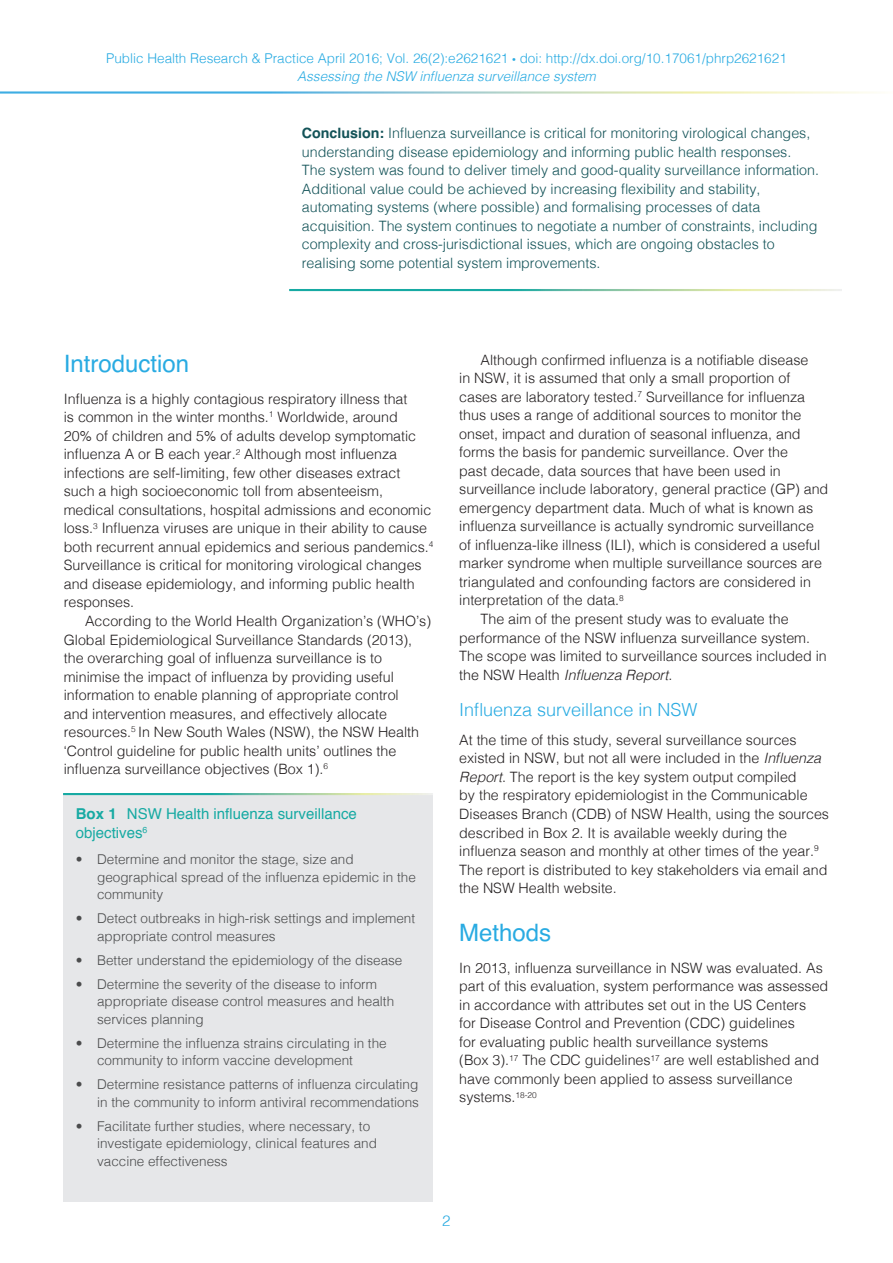
<style>
.page{position:relative;width:893px;height:1263px;background:#fff}
.page>*{position:absolute;margin:0;border:0;box-sizing:border-box;transform-origin:0 0}
.Heading_2{font:24px "Helvetica 3";color:#29abe2}
.Heading_3{font:300 18px "Helvetica";color:#29abe2}
.BoxName{font:15px/19.5px "Helvetica 2";color:#17aaa3}
.t1{font:300 15px "Helvetica";color:#29abe2}
.NormalFirstPara{font:300 14.25px/18.6px "Helvetica";color:#231f20}
.AbstractText{font:300 14.25px/18.6px "Helvetica";color:#135358}
.t2{font:300 13.5px/17.5px "Helvetica";color:#4b4c4d}
.t3{font:300 13.5px/17.5px "Helvetica";color:#29abe2;text-align:center}
.s1{font-family:"Myriad Pro";font-weight:400}
.s2{font-style:italic}
.s3{font-family:"Helvetica Bold 2";font-weight:400}
.s4{font-family:"Helvetica Light 2";font-weight:400}
.s5{font-family:"Helvetica Bold 2"}
</style>
<div class="page">
<div style="left:63px;top:794px;width:370px;height:408px;background:#e6e7e9"></div>
<hr style="left:63px;top:793px;width:370px;height:2px;background:#fff">
<p class="t3" style="left:106px;top:49px;width:682px">Public Health Research &amp; Practice April 2016; Vol. 26(2):e2621621 <span class="s1">•</span> doi: http://dx.doi.org/10.17061/phrp2621621<br><span class="s2">Assessing the NSW influenza surveillance system</span></p>
<p class="AbstractText" style="left:302px;top:123px;width:519px"><span class="s3">Conclusion:</span> Influenza surveillance is critical for monitoring virological changes, understanding disease epidemiology and informing public health responses.<br>The system was found to deliver timely and good-quality surveillance information.<br>Additional value could be achieved by increasing flexibility and stability, automating systems (where possible) and formalising processes of data acquisition. The system continues to negotiate a number of constraints, including complexity and cross-jurisdictional issues, which are ongoing obstacles to realising some potential system improvements.</p>
<h2 class="Heading_2" style="left:64px;top:345px;width:127px">Introduction</h2>
<p class="NormalFirstPara" style="left:64px;top:388px;width:371px">Influenza is a highly contagious respiratory illness that<br>is common in the winter months.<sup>1</sup> Worldwide, around<br>20% of children and 5% of adults develop symptomatic influenza A or B each year.<sup>2</sup> Although most influenza infections are self-limiting, few other diseases extract such a high socioeconomic toll from absenteeism, medical consultations, hospital admissions and economic loss.<sup>3</sup> Influenza viruses are unique in their ability to cause both recurrent annual epidemics and serious pandemics.<sup>4<br></sup>Surveillance is critical for monitoring virological changes and disease epidemiology, and informing public health responses.</p>
<p class="NormalFirstPara" style="left:64px;top:611px;width:369px;text-indent:21px">According to the World Health Organization’s (WHO’s)<br>Global Epidemiological Surveillance Standards (2013), the overarching goal of influenza surveillance is to minimise the impact of influenza by providing useful information to enable planning of appropriate control<br>and intervention measures, and effectively allocate resources.<sup>5</sup> <span class="s4">In New South Wales (NSW), the NSW Health </span>‘Control guideline for public health units’ outlines the influenza surveillance objectives (Box 1).<sup>6</sup></p>
<p class="BoxName" style="left:76px;top:804px;width:283px"><span class="s5">Box 1</span> NSW Health influenza surveillance objectives<sup>6</sup></p>
<p class="t2" style="left:97px;top:849px;width:320px;text-indent:-21px"><span class="s4">•</span> Determine and monitor the stage, size and geographical spread of the influenza epidemic in the community</p>
<p class="t2" style="left:97px;top:908px;width:320px;text-indent:-21px"><span class="s4">•</span> Detect outbreaks in high-risk settings and implement appropriate control measures</p>
<p class="t2" style="left:76px;top:950px;width:328px"><span class="s4">•</span> Better understand the epidemiology of the disease</p>
<p class="t2" style="left:97px;top:974px;width:299px;text-indent:-21px"><span class="s4">•</span> Determine the severity of the disease to inform appropriate disease control measures and health services planning</p>
<p class="t2" style="left:97px;top:1033px;width:291px;text-indent:-21px"><span class="s4">•</span> Determine the influenza strains circulating in the community to inform vaccine development</p>
<p class="t2" style="left:76px;top:1074px;width:345px;text-align:right"><span class="s4">•</span> Determine resistance patterns of influenza circulating in the community to inform antiviral recommendations</p>
<p class="t2" style="left:97px;top:1116px;width:281px;text-indent:-21px"><span class="s4">•</span> Facilitate further studies, where necessary, to investigate epidemiology, clinical features and vaccine effectiveness</p>
<p class="NormalFirstPara" style="left:459px;top:349px;width:371px;text-indent:21px">Although confirmed influenza is a notifiable disease<br>in NSW, it is assumed that only a small proportion of cases are laboratory tested.<sup>7</sup> Surveillance for influenza thus uses a range of additional sources to monitor the onset, impact and duration of seasonal influenza, and forms the basis for pandemic surveillance. Over the<br>past decade, data sources that have been used in surveillance include laboratory, general practice (GP) and emergency department data. Much of what is known as influenza surveillance is actually syndromic surveillance of influenza-like illness (ILI), which is considered a useful marker syndrome when multiple surveillance sources are triangulated and confounding factors are considered in interpretation of the data.<sup>8</sup></p>
<p class="NormalFirstPara" style="left:459px;top:609px;width:369px;text-indent:21px">The aim of the present study was to evaluate the performance of the NSW influenza surveillance system.<br>The scope was limited to surveillance sources included in <span class="s4">the NSW Health</span> <span class="s2">Influenza Report</span>.</p>
<h3 class="Heading_3" style="left:459px;top:694px;width:240px">Influenza surveillance in NSW</h3>
<p class="NormalFirstPara" style="left:459px;top:729px;width:371px">At the time of this study, several surveillance sources existed in NSW, but not all were included in the <span class="s2">Influenza Report</span>. The report is the key system output compiled<br>by the respiratory epidemiologist in the Communicable Diseases Branch (CDB) of NSW Health, using the sources described in Box 2. It is available weekly during the influenza season and monthly at other times of the year.<sup>9<br></sup>The report is distributed to key stakeholders via email and the NSW Health website.</p>
<h2 class="Heading_2" style="left:459px;top:914px;width:94px">Methods</h2>
<p class="NormalFirstPara" style="left:459px;top:957px;width:371px">In 2013, influenza surveillance in NSW was evaluated. As part of this evaluation, system performance was assessed in accordance with attributes set out in the US Centers<br>for Disease Control and Prevention (CDC) guidelines<br>for evaluating public health surveillance systems<br>(Box 3).<sup>17</sup> The CDC guidelines<sup>17</sup> are well established and have commonly been applied to assess surveillance systems.<sup>18-20</sup></p>
<p class="t1" style="left:442px;top:1208px;width:10px">2</p>
</div>
